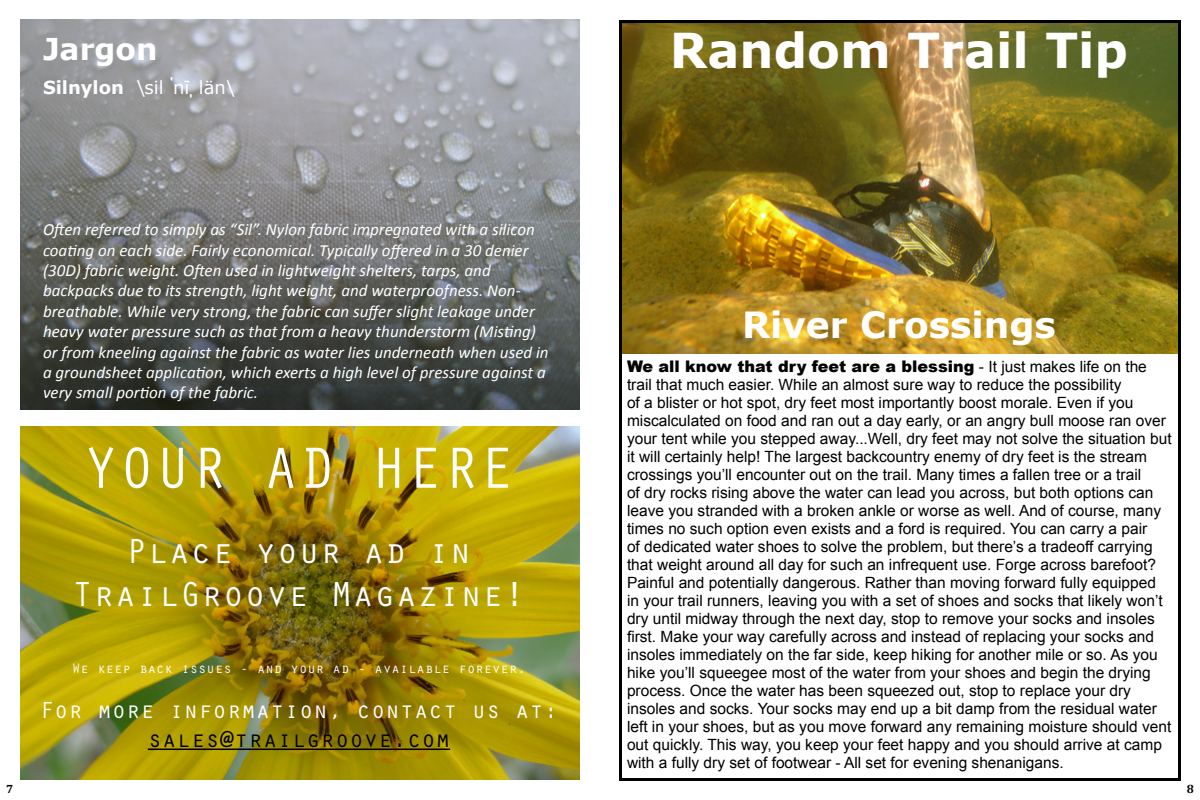
<style>
.page{position:relative;width:1200px;height:800px;background:#fff}
.page>*{position:absolute;margin:0;border:0;box-sizing:border-box;transform-origin:0 0}
.t1{font:60px "Orator Std";color:#fff}
.t2{font:700 48px "Verdana";color:#fff}
.t3{font:36px/43.2px "Orator Std";color:#fff;text-align:center}
.t4{font:700 36px "Verdana";color:#fff}
.t5{font:700 30px "Verdana";color:#fff}
.t6{font:24px "Orator Std";color:#fff}
.t7{font:24px "Orator Std";color:#000}
.t8{font:18px "MS Reference Sans Serif";color:#fff}
.t9{font:italic 17px/20.4px "Calibri";color:#fff}
.t10{font:900 16px "Arial";color:#000}
.t11{font:15.5px/18px "Arial";color:#000}
.t12{font:14px "Orator Std";color:#fff}
.t13{font:700 12px "Cambria";color:#000}
.s1{font-family:"Verdana";font-weight:700}
.s2{font-weight:400;font-size:15.5px}
</style>
<div class="page">
<img style="left:623px;top:24px;width:554px;height:330px">
<div style="left:619px;top:20px;width:562px;height:761px;border:3px solid #000"></div>
<img style="left:20px;top:427px;width:560px;height:353px">
<img style="left:20px;top:19px;width:560px;height:390px">
<hr style="left:148px;top:749px;width:302px;height:1px;background:#000">
<p class="t5" style="left:43px;top:30px;width:116px">Jargon</p>
<p class="t8" style="left:43px;top:75px;width:193px"><span class="s1">Silnylon</span> \sil ˈnīˌ län\</p>
<p class="t9" style="left:43px;top:218px;width:507px">Often referred to simply as “Sil”. Nylon fabric impregnated with a silicon coating on each side. Fairly economical. Typically offered in a 30 denier (30D) fabric weight. Often used in lightweight shelters, tarps, and backpacks due to its strength, light weight, and waterproofness. Non&shy;breathable. While very strong, the fabric can suffer slight leakage under heavy water pressure such as that from a heavy thunderstorm (Misting) or from kneeling against the fabric as water lies underneath when used in a groundsheet application, which exerts a high level of pressure against a very small portion of the fabric.</p>
<p class="t1" style="left:83px;top:425px;width:433px">YOUR AD HERE</p>
<p class="t3" style="left:72px;top:528px;width:455px">Place your ad in<br>TrailGroove Magazine!</p>
<p class="t12" style="left:72px;top:658px;width:455px">We keep back issues - and your ad - available forever.</p>
<p class="t6" style="left:40px;top:693px;width:520px">For more information, contact us at:</p>
<p class="t7" style="left:148px;top:722px;width:304px">sales@trailgroove.com</p>
<p class="t2" style="left:670px;top:19px;width:460px">Random Trail Tip</p>
<p class="t4" style="left:742px;top:301px;width:315px">River Crossings</p>
<p class="t10" style="left:627px;top:354px;width:521px">We all know that dry feet are a blessing <span class="s2">- It just makes life on the</span></p>
<p class="t11" style="left:627px;top:375px;width:546px">trail that much easier. While an almost sure way to reduce the possibility<br>of a blister or hot spot, dry feet most importantly boost morale. Even if you miscalculated on food and ran out a day early, or an angry bull moose ran over your tent while you stepped away...Well, dry feet may not solve the situation but it will certainly help! The largest backcountry enemy of dry feet is the stream crossings you’ll encounter out on the trail. Many times a fallen tree or a trail<br>of dry rocks rising above the water can lead you across, but both options can leave you stranded with a broken ankle or worse as well. And of course, many times no such option even exists and a ford is required. You can carry a pair<br>of dedicated water shoes to solve the problem, but there’s a tradeoff carrying that weight around all day for such an infrequent use. Forge across barefoot?<br>Painful and potentially dangerous. Rather than moving forward fully equipped in your trail runners, leaving you with a set of shoes and socks that likely won’t dry until midway through the next day, stop to remove your socks and insoles first. Make your way carefully across and instead of replacing your socks and insoles immediately on the far side, keep hiking for another mile or so. As you hike you’ll squeegee most of the water from your shoes and begin the drying process. Once the water has been squeezed out, stop to replace your dry insoles and socks. Your socks may end up a bit damp from the residual water left in your shoes, but as you move forward any remaining moisture should vent out quickly. This way, you keep your feet happy and you should arrive at camp with a fully dry set of footwear - All set for evening shenanigans.</p>
<p class="t13" style="left:6px;top:782px;width:9px">7</p>
<p class="t13" style="left:1187px;top:782px;width:9px">8</p>
</div>
